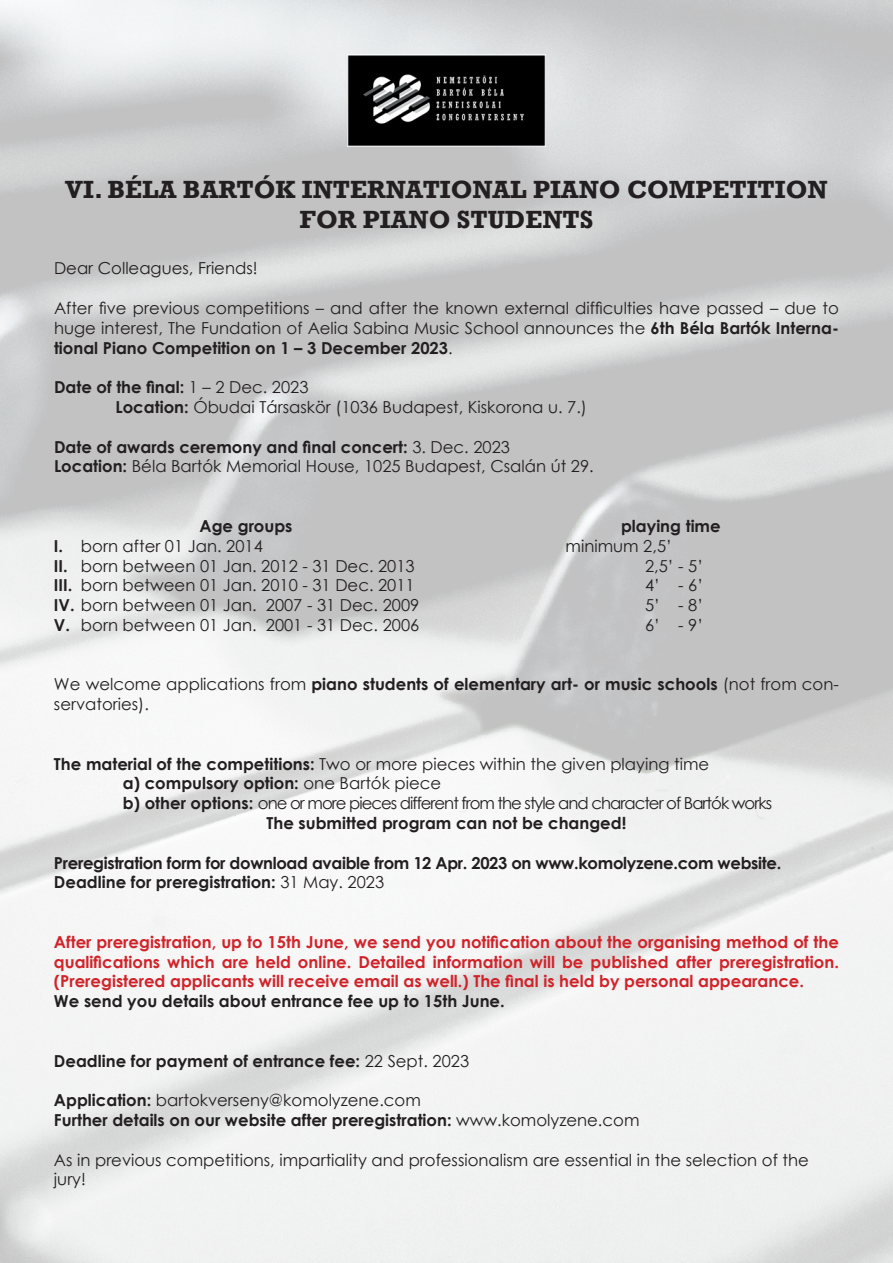
<style>
.page{position:relative;width:893px;height:1263px;background:#fff}
.page>*{position:absolute;margin:0;border:0;box-sizing:border-box;transform-origin:0 0}
.t1{font:700 25.5px/30.6px "Rockwell";color:#231f20;text-align:center}
.t2{font:16.5px/19.8px "Century Gothic";color:#231f20}
.t3{font:700 16.5px/19.8px "Century Gothic";color:#231f20}
.t4{font:700 16.5px/19.8px "Century Gothic";color:#d1232a;text-align:justify}
.t5{font:700 16.5px/19.8px "Century Gothic";letter-spacing:-.02em;color:#231f20}
.t6{font:16.5px "Century Gothic";letter-spacing:-.06em;color:#231f20}
.s1{font-weight:700}
.s2{font-weight:400}
</style>
<div class="page">
<img style="left:347px;top:54px;width:198px;height:92px">
<h1 class="t1" style="left:65px;top:174px;width:764px">VI. BÉLA BARTÓK INTERNATIONAL PIANO COMPETITION<br>FOR PIANO STUDENTS</h1>
<p class="t2" style="left:54px;top:258px;width:205px">Dear Colleagues, Friends!</p>
<p class="t2" style="left:54px;top:298px;width:786px;text-align:justify">After five previous competitions – and after the known external difficulties have passed – due to huge interest, The Fundation of Aelia Sabina Music School announces the <span class="s1">6th Béla Bartók Interna&shy;tional Piano Competition on 1 – 3 December 2023</span>.</p>
<p class="t2" style="left:115px;top:377px;width:473px;text-indent:-61px"><span class="s1">Date of the final:</span> 1 – 2 Dec. 2023<br><span class="s1">Location:</span> Óbudai Társaskör (1036 Budapest, Kiskorona u. 7.)</p>
<p class="t2" style="left:54px;top:437px;width:541px"><span class="s1">Date of awards ceremony and final concert:</span> 3. Dec. 2023<br><span class="s1">Location:</span> Béla Bartók Memorial House, 1025 Budapest, Csalán út 29.</p>
<p class="t3" style="left:199px;top:515px;width:95px">Age groups</p>
<p class="t3" style="left:621px;top:515px;width:101px">playing time</p>
<p class="t2" style="left:54px;top:536px;width:210px"><span class="s1">I.</span> born after 01 Jan. 2014</p>
<p class="t2" style="left:566px;top:536px;width:108px">minimum 2,5’</p>
<p class="t2" style="left:54px;top:555px;width:362px"><span class="s1">II.</span> born between 01 Jan. 2012 - 31 Dec. 2013</p>
<p class="t2" style="left:645px;top:555px;width:60px">2,5’ - 5’</p>
<p class="t2" style="left:54px;top:575px;width:362px"><span class="s1">III.</span> born between 01 Jan. 2010 - 31 Dec. 2011</p>
<p class="t2" style="left:645px;top:575px;width:60px">4’ - 6’</p>
<p class="t2" style="left:54px;top:595px;width:367px"><span class="s1">IV.</span> born between 01 Jan. 2007 - 31 Dec. 2009</p>
<p class="t2" style="left:645px;top:595px;width:60px">5’ - 8’</p>
<p class="t2" style="left:54px;top:615px;width:367px"><span class="s1">V.</span> born between 01 Jan. 2001 - 31 Dec. 2006</p>
<p class="t2" style="left:645px;top:615px;width:60px">6’ - 9’</p>
<p class="t2" style="left:54px;top:674px;width:786px">We welcome applications from <span class="s1">piano students of elementary art- or music schools</span> (not from con&shy;servatories).</p>
<p class="t2" style="left:54px;top:753px;width:657px"><span class="s1">The material of the competitions:</span> Two or more pieces within the given playing time</p>
<p class="t3" style="left:123px;top:773px;width:320px">a) compulsory option: <span class="s2">one Bartók piece</span></p>
<p class="t6" style="left:123px;top:792px;width:651px"><span class="s1">b) other options:</span> one or more pieces different from the style and character of Bartók works</p>
<p class="t3" style="left:267px;top:812px;width:361px">The submitted program can not be changed!</p>
<p class="t5" style="left:54px;top:852px;width:729px">Preregistration form for download avaible from 12 Apr. 2023 on www.komolyzene.com website.<br>Deadline for preregistration: <span class="s2">31 May. 2023</span></p>
<p class="t4" style="left:54px;top:931px;width:786px">After preregistration, up to 15th June, we send you notification about the organising method of the qualifications which are held online. Detailed information will be published after preregistration. (Preregistered applicants will receive email as well.) The final is held by personal appearance.</p>
<p class="t3" style="left:54px;top:990px;width:452px">We send you details about entrance fee up to 15th June.</p>
<p class="t3" style="left:54px;top:1050px;width:417px">Deadline for payment of entrance fee: <span class="s2">22 Sept. 2023</span></p>
<p class="t3" style="left:54px;top:1089px;width:587px">Application: <span class="s2">bartokverseny@komolyzene.com<br></span>Further details on our website after preregistration: <span class="s2">www.komolyzene.com</span></p>
<p class="t2" style="left:54px;top:1149px;width:756px">As in previous competitions, impartiality and professionalism are essential in the selection of the jury!</p>
</div>
